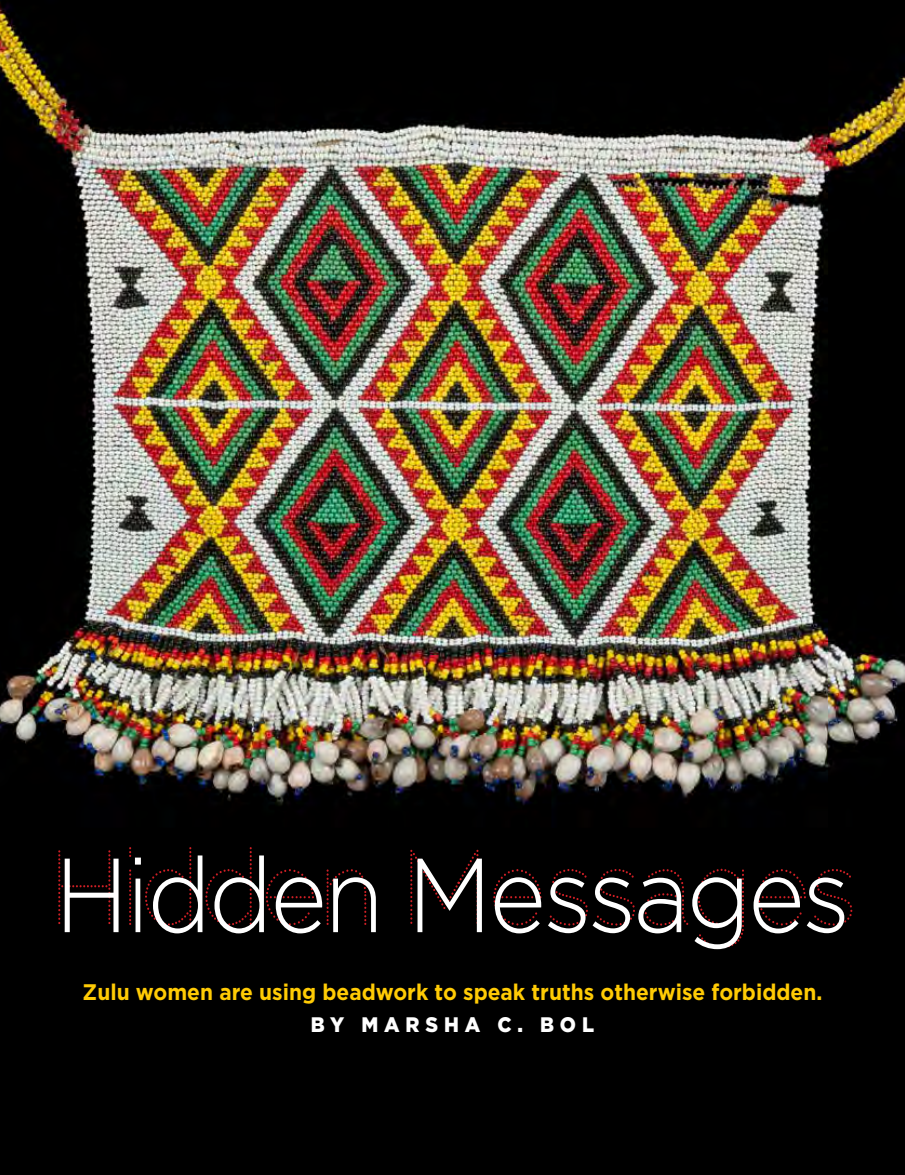
<style>
.page{position:relative;width:905px;height:1175px;background:#fff}
.page>*{position:absolute;margin:0;border:0;box-sizing:border-box;transform-origin:0 0}
.t1{font:300 105px "Gotham";letter-spacing:-.03em;color:#fff;scale:.93 1}
.t2{font:700 22.5px "Gotham";color:#ffcb05;scale:.93 1}
.t3{font:900 21px "Gotham";letter-spacing:.3em;color:#fff;scale:.93 1}
</style>
<div class="page">
<div style="left:0;top:0;width:904px;height:1174px;background:#000"></div>
<img style="left:0;top:2px;width:904px;height:804px">
<h1 class="t1" style="left:55px;top:828px;width:857px">Hidden Messages</h1>
<p class="t2" style="left:83px;top:976px;width:797px">Zulu women are using beadwork to speak truths otherwise forbidden.</p>
<p class="t3" style="left:311px;top:1009px;width:306px">BY MARSHA C. BOL</p>
</div>
